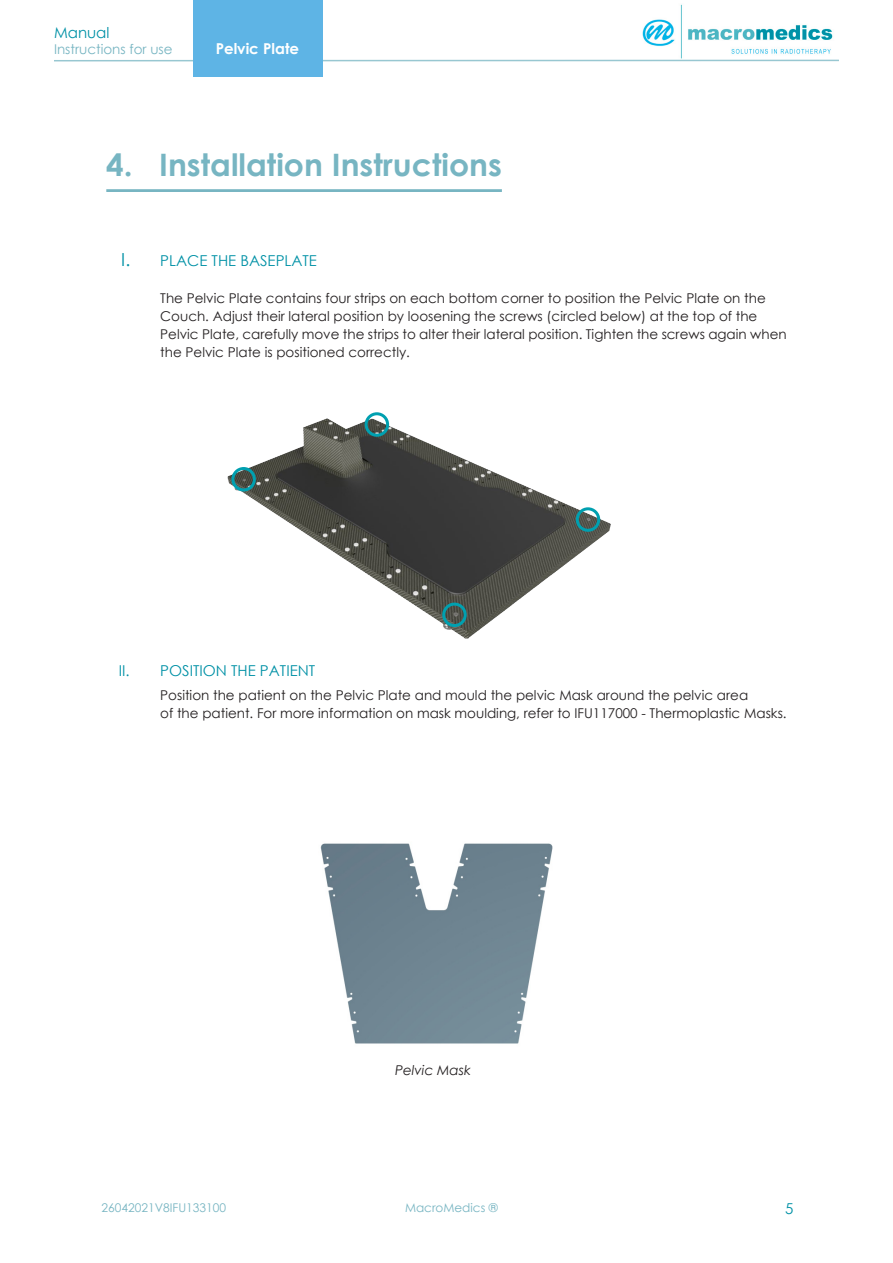
<style>
.page{position:relative;width:893px;height:1263px;background:#fff}
.page>*{position:absolute;margin:0;border:0;box-sizing:border-box;transform-origin:0 0}
.TOC_Headings{font:700 30.9px "Century Gothic";color:#77b5c2}
.Broodtekst{font:15px "Century Gothic";color:#0091a6}
.TOC_Headings-2{font:15px "Century Gothic";color:#0091a6}
.t1{font:700 15px "Century Gothic";color:#fff}
.Broodtekst-2{font:13.5px "Century Gothic";color:#231f20}
.t2{font:13.5px "Century Gothic";color:#77b5c2}
.Broodtekst-3{font:italic 13.5px "Century Gothic";color:#231f20}
.t3{font:12px "Century Gothic";color:#77b5c2}
.s1{font-size:18px}
</style>
<div class="page">
<hr style="left:54px;top:60px;width:785px;height:1px;background:#98c7d1">
<div style="left:194px;top:0;width:129px;height:77px;background:#5eb4e5"></div>
<img style="left:643px;top:4px;width:190px;height:55px">
<img style="left:320px;top:843px;width:233px;height:201px">
<hr style="left:106px;top:189px;width:396px;height:3px;background:#77b5c2">
<img style="left:227px;top:412px;width:384px;height:227px">
<div style="left:231px;top:467px;width:25px;height:24px;border:3px solid #00a0b0;border-radius:50%"></div>
<div style="left:442px;top:603px;width:25px;height:24px;border:3px solid #00a0b0;border-radius:50%"></div>
<div style="left:576px;top:507px;width:24px;height:25px;border:3px solid #00a0b0;border-radius:50%"></div>
<div style="left:365px;top:412px;width:24px;height:25px;border:3px solid #00a0b0;border-radius:50%"></div>
<p class="Broodtekst" style="left:54px;top:22px;width:57px">Manual</p>
<p class="t2" style="left:54px;top:40px;width:120px">Instructions for use</p>
<p class="t1" style="left:216px;top:37px;width:85px">Pelvic Plate</p>
<p class="TOC_Headings" style="left:106px;top:141px;width:397px">4. Installation Instructions</p>
<p class="TOC_Headings-2" style="left:121px;top:250px;width:197px"><span class="s1">I.</span> PLACE THE BASEPLATE</p>
<p class="Broodtekst-2" style="left:160px;top:289px;width:607px">The Pelvic Plate contains four strips on each bottom corner to position the Pelvic Plate on the</p>
<p class="Broodtekst-2" style="left:160px;top:307px;width:599px">Couch. Adjust their lateral position by loosening the screws (circled below) at the top of the</p>
<p class="Broodtekst-2" style="left:160px;top:325px;width:628px">Pelvic Plate, carefully move the strips to alter their lateral position. Tighten the screws again when</p>
<p class="Broodtekst-2" style="left:160px;top:343px;width:251px">the Pelvic Plate is positioned correctly.</p>
<p class="Broodtekst" style="left:119px;top:660px;width:198px">II. POSITION THE PATIENT</p>
<p class="Broodtekst-2" style="left:160px;top:686px;width:589px">Position the patient on the Pelvic Plate and mould the pelvic Mask around the pelvic area</p>
<p class="Broodtekst-2" style="left:160px;top:704px;width:628px">of the patient. For more information on mask moulding, refer to IFU117000 - Thermoplastic Masks.</p>
<p class="Broodtekst-3" style="left:395px;top:1060px;width:77px">Pelvic Mask</p>
<p class="t3" style="left:102px;top:1199px;width:126px">26042021V8IFU133100</p>
<p class="t3" style="left:405px;top:1199px;width:94px">MacroMedics ®</p>
<p class="Broodtekst" style="left:785px;top:1198px;width:10px">5</p>
</div>
